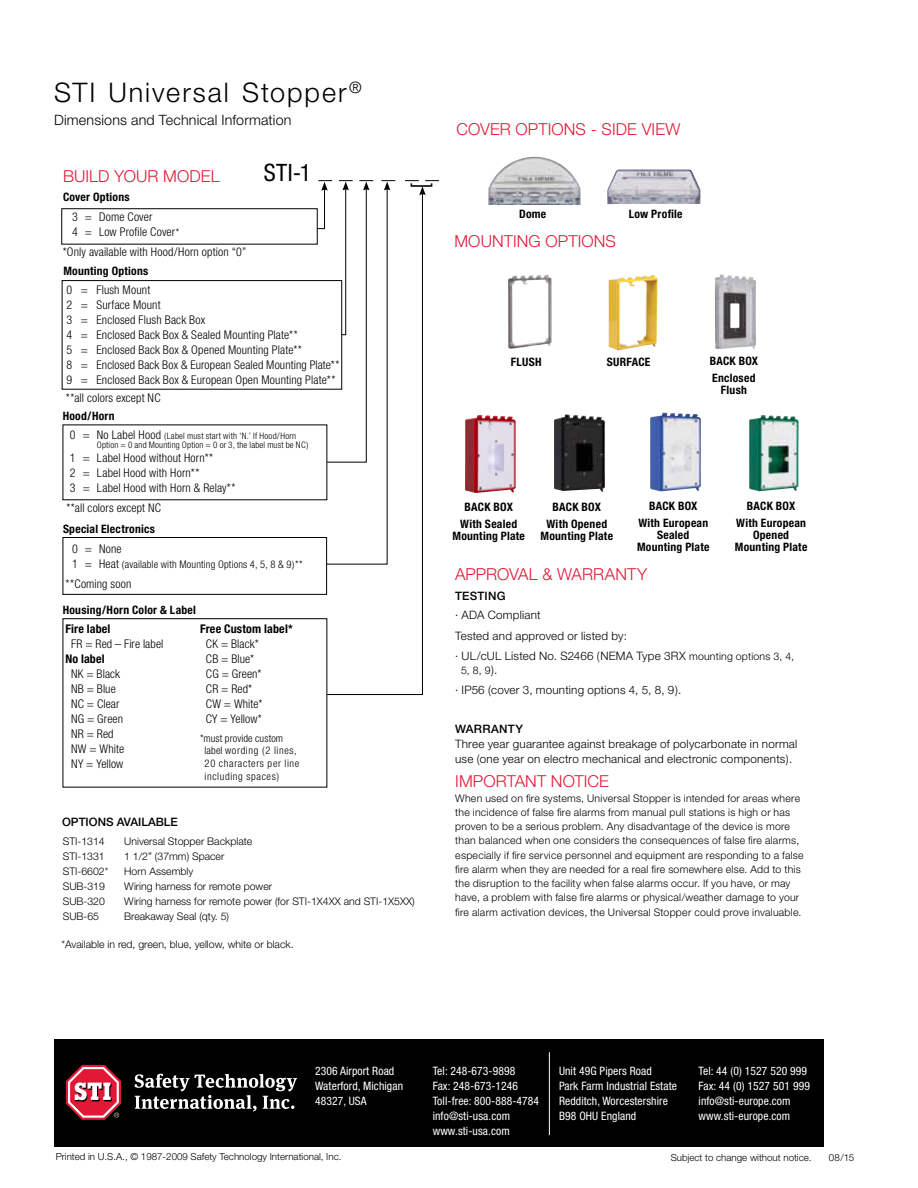
<style>
.page{position:relative;width:918px;height:1188px;background:#fff}
.page>*{position:absolute;margin:0;border:0;box-sizing:border-box;transform-origin:0 0}
.t1{font:300 27px "Helvetica Neue";letter-spacing:.075em;color:#000}
.t2{font:condensed 24px "Helvetica Neue";color:#000}
.t3{font:22.8px "Helvetica CY Plain";color:#000}
.t4{font:300 16.5px "Helvetica Neue";color:#e31837}
.t5{font:300 14.25px "Helvetica Neue";letter-spacing:.015em;color:#000}
.t6{font:300 condensed 12px/15px "Helvetica Neue";letter-spacing:.015em;color:#000}
.t7{font:700 condensed 12px "Helvetica Neue";letter-spacing:.015em;color:#000}
.t8{font:condensed 11.7px/15px "Helvetica Neue";letter-spacing:.01em;color:#fff}
.t9{font:700 condensed 11.7px/17.2px "Helvetica Neue";letter-spacing:.02em;color:#000;text-align:center}
.t10{font:300 11.7px/20.2px "Helvetica Neue";letter-spacing:.02em;color:#000}
.t11{font:500 11.7px "Helvetica Neue";color:#000}
.t12{font:500 11.7px "Helvetica Neue";letter-spacing:.025em;color:#000}
.t13{font:500 11.7px "Helvetica Neue";letter-spacing:.02em;color:#000}
.t14{font:300 10.5px/14.2px "Helvetica Neue";letter-spacing:.02em;color:#000}
.t15{font:300 10.5px "Helvetica Neue";color:#000}
.t16{font:300 condensed 10.5px/12.6px "Helvetica Neue";letter-spacing:.06em;color:#000}
.t17{font:300 condensed 10.5px "Helvetica Neue";letter-spacing:.025em;color:#000}
.t18{font:300 9.75px "Helvetica Neue";color:#000}
.t19{font:300 condensed 9px/9px "Helvetica Neue";letter-spacing:.02em;color:#000}
.s1{font-size:10.5px}
.s2{font-size:12px}
.s3{font-size:11.7px}
</style>
<div class="page">
<div style="left:54px;top:1040px;width:770px;height:108px;background:#000"></div>
<hr style="left:549px;top:1052px;width:1px;height:83px;background:#fff">
<svg style="left:135px;top:1074px;width:162px;height:38px"></svg>
<svg style="left:66px;top:1065px;width:55px;height:55px"></svg>
<div style="left:62px;top:280px;width:280px;height:109px;border:1px solid #000"></div>
<svg style="left:327px;top:195px;width:96px;height:500px"></svg>
<svg style="left:405px;top:180px;width:34px;height:15px"></svg>
<svg style="left:317px;top:180px;width:78px;height:384px"></svg>
<img style="left:465px;top:415px;width:51px;height:78px">
<img style="left:554px;top:414px;width:51px;height:78px">
<img style="left:650px;top:413px;width:51px;height:78px">
<img style="left:749px;top:415px;width:50px;height:76px">
<img style="left:508px;top:275px;width:44px;height:74px">
<img style="left:608px;top:275px;width:50px;height:75px">
<img style="left:715px;top:274px;width:41px;height:75px">
<img style="left:488px;top:157px;width:93px;height:48px">
<img style="left:607px;top:169px;width:94px;height:35px">
<div style="left:63px;top:537px;width:264px;height:58px;border:1px solid #000"></div>
<h1 class="t1" style="left:54px;top:76px;width:309px">STI Universal Stopper<sup>®</sup></h1>
<h3 class="t5" style="left:54px;top:112px;width:239px">Dimensions and Technical Information</h3>
<h3 class="t4" style="left:63px;top:166px;width:10px">build</h3>
<h3 class="t4" style="left:114px;top:166px;width:12px">your</h3>
<h3 class="t4" style="left:163px;top:166px;width:13px">model</h3>
<p class="t9" style="left:63px;top:189px;width:68px">Cover Options</p>
<p class="t6" style="left:72px;top:209px;width:109px">3 = Dome Cover<br>4 = Low Profile Cover<span class="s1">*</span></p>
<p class="t6" style="left:63px;top:244px;width:185px">*Only available with Hood/Horn option “0”</p>
<p class="t9" style="left:63px;top:262px;width:86px">Mounting Options</p>
<h2 class="t2" style="left:264px;top:158px;width:49px">STI-1</h2>
<p class="t6" style="left:66px;top:282px;width:275px">0 = Flush Mount<br>2 = Surface Mount<br>3 = Enclosed Flush Back Box<br>4 = Enclosed Back Box &amp; Sealed Mounting Plate**<br>5 = Enclosed Back Box &amp; Opened Mounting Plate**<br>8 = Enclosed Back Box &amp; European Sealed Mounting Plate** 9 = Enclosed Back Box &amp; European Open Mounting Plate**</p>
<p class="t6" style="left:66px;top:390px;width:96px">**all colors except NC</p>
<p class="t9" style="left:63px;top:407px;width:53px">Hood/Horn</p>
<p class="t19" style="left:97px;top:432px;width:213px;text-indent:-27px"><span class="s2">0 = No Label Hood</span> (Label must start with ‘N.’ If Hood/Horn<br>Option = 0 and Mounting Option = 0 or 3, the label must be NC)</p>
<p class="t6" style="left:70px;top:450px;width:167px">1 = Label Hood without Horn**<br>2 = Label Hood with Horn**<br>3 = Label Hood with Horn &amp; Relay**</p>
<p class="t6" style="left:66px;top:500px;width:96px">**all colors except NC</p>
<p class="t9" style="left:63px;top:521px;width:93px">Special Electronics</p>
<p class="t6" style="left:72px;top:541px;width:51px">0 = None</p>
<p class="t17" style="left:72px;top:558px;width:232px"><span class="s2">1 = Heat</span> (available with Mounting Options 4, 5, 8 &amp; 9)**</p>
<p class="t6" style="left:66px;top:576px;width:67px">**Coming soon</p>
<p class="t9" style="left:63px;top:601px;width:135px">Housing/Horn Color &amp; Label</p>
<p class="t7" style="left:65px;top:622px;width:47px">Fire label</p>
<p class="t6" style="left:71px;top:636px;width:94px">FR = Red – Fire label</p>
<p class="t7" style="left:65px;top:652px;width:41px">No label</p>
<p class="t6" style="left:71px;top:666px;width:55px">NK = Black<br>NB = Blue<br>NC = Clear<br>NG = Green<br>NR = Red<br>NW = White<br>NY = Yellow</p>
<p class="t7" style="left:200px;top:622px;width:94px">Free Custom label*</p>
<p class="t6" style="left:206px;top:636px;width:58px">CK = Black*<br>CB = Blue*<br>CG = Green*<br>CR = Red*<br>CW = White*<br>CY = Yellow*</p>
<p class="t16" style="left:205px;top:732px;width:96px;text-indent:-5px">*must provide custom label wording (2 lines,<br>20 characters per line including spaces)</p>
<h3 class="t3" style="left:407px;top:188px;width:7px;rotate:-90deg">[</h3>
<p class="t11" style="left:62px;top:815px;width:117px">OPTIONS AVAILABLE</p>
<p class="t14" style="left:63px;top:834px;width:44px">STI-1314</p>
<p class="t15" style="left:124px;top:835px;width:130px">Universal Stopper Backplate</p>
<p class="t14" style="left:63px;top:849px;width:44px">STI-1331</p>
<p class="t15" style="left:124px;top:850px;width:102px">1 1/2” (37mm) Spacer</p>
<p class="t14" style="left:63px;top:864px;width:47px">STI-6602*</p>
<p class="t15" style="left:124px;top:865px;width:71px">Horn Assembly</p>
<p class="t14" style="left:63px;top:879px;width:58px">SUB-319 W</p>
<p class="t15" style="left:134px;top:880px;width:140px">iring harness for remote power</p>
<p class="t14" style="left:63px;top:894px;width:58px">SUB-320 W</p>
<p class="t15" style="left:134px;top:895px;width:282px">iring harness for remote power (for STI-1X4XX and STI-1X5XX)</p>
<p class="t14" style="left:63px;top:909px;width:38px">SUB-65</p>
<p class="t15" style="left:124px;top:910px;width:106px">Breakaway Seal (qty. 5)</p>
<p class="t15" style="left:61px;top:938px;width:234px">*Available in red, green, blue, yellow, white or black.</p>
<h3 class="t4" style="left:456px;top:119px;width:12px">cover</h3>
<h3 class="t4" style="left:516px;top:119px;width:11px">options</h3>
<h3 class="t4" style="left:591px;top:119px;width:21px">- side</h3>
<h3 class="t4" style="left:642px;top:119px;width:40px">vie w</h3>
<p class="t9" style="left:519px;top:205px;width:29px">Dome</p>
<p class="t9" style="left:629px;top:205px;width:55px">Low Profile</p>
<h3 class="t4" style="left:454px;top:231px;width:26px">Mounting</h3>
<h3 class="t4" style="left:546px;top:231px;width:11px">option</h3>
<h3 class="t4" style="left:606px;top:231px;width:12px">S</h3>
<p class="t9" style="left:511px;top:353px;width:32px">FLUSH</p>
<p class="t9" style="left:607px;top:353px;width:45px">SURFACE</p>
<p class="t9" style="left:710px;top:353px;width:50px;line-height:16.5px;text-align:left">BACK BOX<br>Enclosed</p>
<p class="t9" style="left:721px;top:381px;width:27px">Flush</p>
<p class="t9" style="left:460px;top:498px;width:58px">BACK BOX<br>With Sealed</p>
<p class="t9" style="left:452px;top:527px;width:74px">Mounting Plate</p>
<p class="t9" style="left:547px;top:498px;width:62px">BACK BOX<br>With Opened</p>
<p class="t9" style="left:541px;top:527px;width:74px">Mounting Plate</p>
<p class="t9" style="left:638px;top:497px;width:71px">BACK BOX<br>With European</p>
<p class="t9" style="left:637px;top:529px;width:74px;line-height:12px">Sealed<br>Mounting Plate</p>
<p class="t9" style="left:736px;top:497px;width:71px">BACK BOX<br>With European</p>
<p class="t9" style="left:735px;top:529px;width:74px;line-height:12px">Opened<br>Mounting Plate</p>
<h3 class="t4" style="left:455px;top:564px;width:12px">approval</h3>
<h3 class="t4" style="left:542px;top:564px;width:42px">&amp; warrant</h3>
<h3 class="t4" style="left:637px;top:564px;width:12px">Y</h3>
<p class="t13" style="left:455px;top:589px;width:52px">TESTING</p>
<p class="t10" style="left:455px;top:605px;width:340px">· ADA Compliant<br>Tested and approved or listed by:<br>· UL/cUL Listed No. S2466 (NEMA Type 3RX <span class="s1">mounting options 3, 4,</span></p>
<p class="t14" style="left:461px;top:663px;width:38px">5, 8, 9<span class="s3">).</span></p>
<p class="t10" style="left:455px;top:680px;width:228px">· IP56 (cover 3, mounting options 4, 5, 8, 9).</p>
<p class="t12" style="left:455px;top:722px;width:69px">WARRANTY</p>
<p class="t10" style="left:455px;top:737px;width:344px;line-height:14.2px">Three year guarantee against breakage of polycarbonate in normal use (one year on electro mechanical and electronic components).</p>
<h3 class="t4" style="left:455px;top:771px;width:11px">important</h3>
<h3 class="t4" style="left:551px;top:771px;width:11px">notice</h3>
<p class="t14" style="left:455px;top:791px;width:350px">When used on fire systems, Universal Stopper is intended for areas where the incidence of false fire alarms from manual pull stations is high or has proven to be a serious problem. Any disadvantage of the device is more than balanced when one considers the consequences of false fire alarms, especially if fire service personnel and equipment are responding to a false fire alarm when they are needed for a real fire somewhere else. Add to this the disruption to the facility when false alarms occur. If you have, or may have, a problem with false fire alarms or physical/weather damage to your fire alarm activation devices, the Universal Stopper could prove invaluable.</p>
<p class="t8" style="left:315px;top:1063px;width:90px">2306 Airport Road<br>Waterford, Michigan<br>48327, USA</p>
<p class="t8" style="left:433px;top:1063px;width:108px">Tel: 248-673-9898<br>Fax: 248-673-1246<br>Toll-free: 800-888-4784 info@sti-usa.com www.sti-usa.com</p>
<p class="t8" style="left:559px;top:1063px;width:120px">Unit 49G Pipers Road<br>Park Farm Industrial Estate<br>Redditch, Worcestershire<br>B98 OHU England</p>
<p class="t8" style="left:699px;top:1063px;width:113px">Tel: 44 (0) 1527 520 999<br>Fax: 44 (0) 1527 501 999 info@sti-europe.com www.sti-europe.com</p>
<p class="t18" style="left:671px;top:1151px;width:142px">Subject to change without notice.</p>
<p class="t18" style="left:829px;top:1151px;width:27px">08/15</p>
<p class="t18" style="left:56px;top:1150px;width:287px">Printed in U.S.A., © 1987-2009 Safety Technology International, Inc.</p>
</div>
